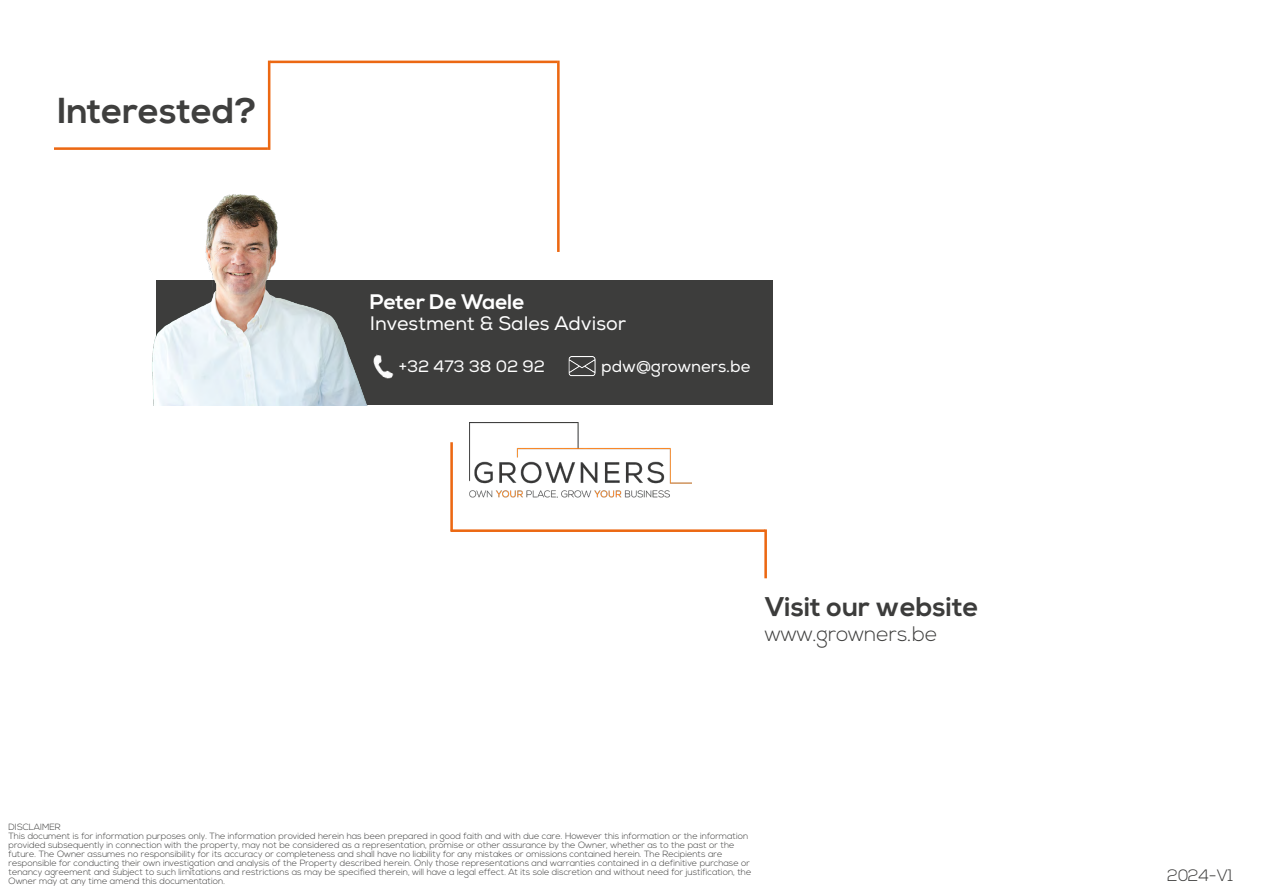
<style>
.page{position:relative;width:1263px;height:893px;background:#fff}
.page>*{position:absolute;margin:0;border:0;box-sizing:border-box;transform-origin:0 0}
.t1{font:700 36px "Nexa";color:#3f3f3e}
.t2{font:700 27px "Nexa";color:#3c3c3b}
.t3{font:300 21px "Nexa";color:#3c3c3b}
.t4{font:700 21px "Nexa";color:#fff}
.t5{font:19.5px "Nexa";color:#fff}
.t6{font:16.5px "Nexa";color:#fff}
.t7{font:300 16.5px "Nexa";letter-spacing:-.015em;color:#3c3c3b}
.t8{font:300 9px/9px "Nexa";color:#3c3c3b}
</style>
<div class="page">
<hr style="left:54px;top:147px;width:214px;height:3px;background:#ec6812">
<hr style="left:270px;top:61px;width:287px;height:2px;background:#ec6812">
<hr style="left:268px;top:61px;width:2px;height:89px;background:#ec6812">
<hr style="left:557px;top:61px;width:3px;height:191px;background:#ec6812">
<hr style="left:451px;top:529px;width:314px;height:3px;background:#ec6812">
<hr style="left:764px;top:529px;width:3px;height:49px;background:#ec6812">
<hr style="left:450px;top:442px;width:3px;height:89px;background:#ec6812">
<img style="left:470px;top:422px;width:221px;height:75px">
<div style="left:156px;top:280px;width:617px;height:125px;background:#3d3d3c"></div>
<img style="left:373px;top:354px;width:21px;height:25px">
<img style="left:568px;top:357px;width:28px;height:20px">
<img style="left:152px;top:195px;width:215px;height:210px">
<h1 class="t1" style="left:57px;top:90px;width:201px">Interested?</h1>
<h3 class="t4" style="left:370px;top:289px;width:156px">Peter De Waele</h3>
<h3 class="t5" style="left:370px;top:311px;width:258px">Investment &amp; Sales Advisor</h3>
<h3 class="t6" style="left:399px;top:352px;width:142px">+32 470 81 78 36</h3>
<h3 class="t6" style="left:399px;top:356px;width:148px">+32 473 38 02 92</h3>
<h3 class="t6" style="left:601px;top:352px;width:137px">ad@growners.be</h3>
<h3 class="t6" style="left:601px;top:356px;width:151px">pdw@growners.be</h3>
<h2 class="t2" style="left:765px;top:591px;width:215px">Visit our website</h2>
<h3 class="t3" style="left:765px;top:621px;width:174px">www.growners.be</h3>
<p class="t8" style="left:9px;top:822px;width:744px">DISCLAIMER<br>This document is for information purposes only. The information provided herein has been prepared in good faith and with due care. However this information or the information provided subsequently in connection with the property, may not be considered as a representation, promise or other assurance by the Owner, whether as to the past or the future. The Owner assumes no responsibility for its accuracy or completeness and shall have no liability for any mistakes or omissions contained herein. The Recipients are responsible for conducting their own investigation and analysis of the Property described herein. Only those representations and warranties contained in a definitive purchase or tenancy agreement and subject to such limitations and restrictions as may be specified therein, will have a legal effect. At its sole discretion and without need for justification, the Owner may at any time amend this documentation.</p>
<h3 class="t7" style="left:1167px;top:866px;width:68px">2024-V1</h3>
</div>
